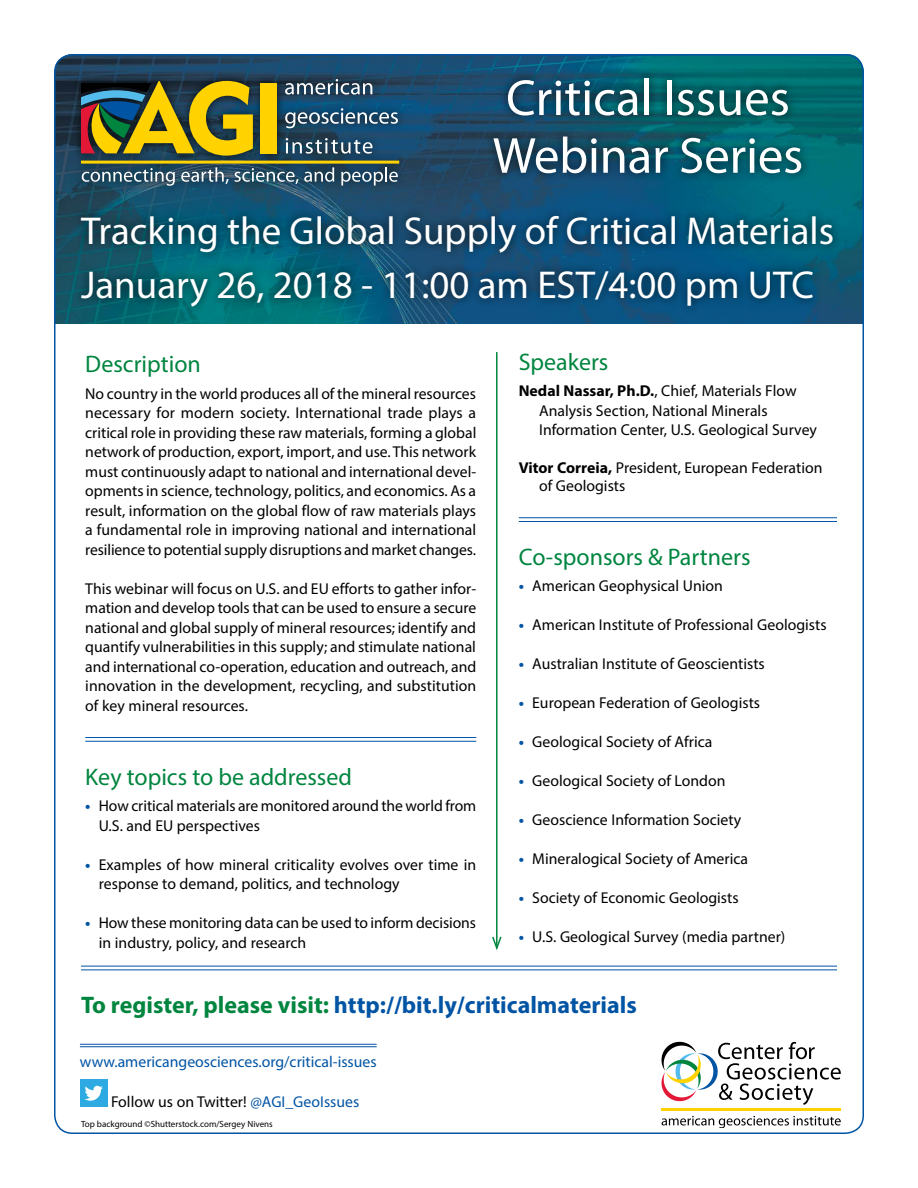
<style>
.page{position:relative;width:918px;height:1188px;background:#fff}
.page>*{position:absolute;margin:0;border:0;box-sizing:border-box;transform-origin:0 0}
.t1{font:51px/57.8px "Myriad Pro";color:#fff}
.t2{font:39px/54px "Myriad Pro";color:#fff}
.t3{font:24px "Myriad Pro";color:#00853f}
.t4{font:700 24px "Myriad Pro";color:#0054a4}
.t5{font:15.75px/19.5px "Myriad Pro";color:#000}
.t6{font:15.75px "Myriad Pro";color:#0054a4}
.t7{font:9px "Myriad Pro";color:#000}
.s1{font-weight:700;color:#0054a4}
.s2{font-weight:700}
.s3{color:#00853f}
.s4{color:#0054a4}
</style>
<div class="page">
<img style="left:55px;top:54px;width:809px;height:270px">
<div style="left:71px;top:69px;width:338px;height:127px;background:#000;opacity:.75"></div>
<svg style="left:285px;top:79px;width:87px;height:16px"></svg>
<svg style="left:285px;top:108px;width:113px;height:20px;background:#476d87"></svg>
<svg style="left:286px;top:138px;width:87px;height:16px"></svg>
<svg style="left:81px;top:81px;width:172px;height:75px;background:#817b2c"></svg>
<div style="left:261px;top:83px;width:16px;height:70px;background:#ffd200"></div>
<svg style="left:82px;top:168px;width:93px;height:18px;background:#4e6d7f"></svg>
<svg style="left:181px;top:167px;width:153px;height:17px;background:#506d80"></svg>
<svg style="left:341px;top:167px;width:57px;height:19px"></svg>
<hr style="left:81px;top:161px;width:318px;height:3px;background:#ffd200">
<hr style="left:496px;top:352px;width:2px;height:596px;background:#00853f">
<svg style="left:492px;top:935px;width:10px;height:15px"></svg>
<hr style="left:80px;top:1044px;width:297px;height:1px;background:#0054a4">
<hr style="left:80px;top:1046px;width:297px;height:1px;background:#0054a4">
<div style="left:80px;top:1079px;width:27px;height:28px;background:#2caae1"></div>
<svg style="left:85px;top:1086px;width:18px;height:15px"></svg>
<svg style="left:662px;top:1042px;width:179px;height:63px"></svg>
<svg style="left:662px;top:1116px;width:179px;height:11px"></svg>
<hr style="left:662px;top:1108px;width:179px;height:3px;background:#ffd200">
<div style="left:484px;top:69px;width:327px;height:114px;background:#000;opacity:.75"></div>
<div style="left:71px;top:206px;width:771px;height:110px;background:#000;opacity:.75"></div>
<hr style="left:85px;top:737px;width:391px;height:1px;background:#0054a4">
<hr style="left:85px;top:741px;width:391px;height:1px;background:#0054a4">
<hr style="left:519px;top:517px;width:318px;height:1px;background:#0054a4">
<hr style="left:519px;top:521px;width:318px;height:1px;background:#0054a4">
<hr style="left:81px;top:966px;width:756px;height:1px;background:#0054a4">
<hr style="left:81px;top:969px;width:756px;height:1px;background:#0054a4">
<h1 class="t1" style="left:493px;top:68px;width:312px">Critical Issues<br>Webinar Series</h1>
<h2 class="t2" style="left:81px;top:203px;width:755px">Tracking the Global Supply of Critical Materials<br>January 26, 2018 - 11:00 am EST/4:00 pm UTC</h2>
<h3 class="t3" style="left:85px;top:349px;width:117px">Description</h3>
<p class="t5" style="left:85px;top:383px;width:393px;text-align:justify">No country in the world produces all of the mineral resources necessary for modern society. International trade plays a critical role in providing these raw materials, forming a global network of production, export, import, and use. This network must continuously adapt to national and international devel&shy;opments in science, technology, politics, and economics. As a result, information on the global flow of raw materials plays a fundamental role in improving national and international resilience to potential supply disruptions and market changes.</p>
<p class="t5" style="left:85px;top:578px;width:392px;text-align:justify">This webinar will focus on U.S. and EU efforts to gather infor&shy;mation and develop tools that can be used to ensure a secure national and global supply of mineral resources; identify and quantify vulnerabilities in this supply; and stimulate national and international co-operation, education and outreach, and innovation in the development, recycling, and substitution of key mineral resources.</p>
<h3 class="t3" style="left:85px;top:762px;width:268px">Key topics to be addressed</h3>
<p class="t5" style="left:99px;top:796px;width:379px;text-indent:-13px"><span class="s1">•</span> How critical materials are monitored around the world from<br>U.S. and EU perspectives</p>
<p class="t5" style="left:99px;top:854px;width:379px;text-indent:-13px"><span class="s1">•</span> Examples of how mineral criticality evolves over time in response to demand, politics, and technology</p>
<p class="t5" style="left:99px;top:913px;width:379px;text-indent:-13px"><span class="s1">•</span> How these monitoring data can be used to inform decisions in industry, policy, and research</p>
<h3 class="t3" style="left:519px;top:347px;width:91px">Speakers</h3>
<p class="t5" style="left:539px;top:381px;width:280px;text-indent:-20px"><span class="s2">Nedal Nassar, Ph.D.</span>, Chief, Materials Flow<br>Analysis Section, National Minerals<br>Information Center, U.S. Geological Survey</p>
<p class="t5" style="left:539px;top:458px;width:285px;line-height:18px;text-indent:-20px"><span class="s2">Vitor Correia,</span> President, European Federation of Geologists</p>
<h3 class="t3" style="left:519px;top:542px;width:233px">Co-sponsors &amp; Partners</h3>
<p class="t5" style="left:519px;top:576px;width:206px"><span class="s1">•</span> American Geophysical Union</p>
<p class="t5" style="left:519px;top:615px;width:309px"><span class="s1">•</span> American Institute of Professional Geologists</p>
<p class="t5" style="left:519px;top:654px;width:248px"><span class="s1">•</span> Australian Institute of Geoscientists</p>
<p class="t5" style="left:519px;top:693px;width:243px"><span class="s1">•</span> European Federation of Geologists</p>
<p class="t5" style="left:519px;top:732px;width:195px"><span class="s1">•</span> Geological Society of Africa</p>
<p class="t5" style="left:519px;top:771px;width:208px"><span class="s1">•</span> Geological Society of London</p>
<p class="t5" style="left:519px;top:810px;width:224px"><span class="s1">•</span> Geoscience Information Society</p>
<p class="t5" style="left:519px;top:849px;width:231px"><span class="s1">•</span> Mineralogical Society of America</p>
<p class="t5" style="left:519px;top:888px;width:221px"><span class="s1">•</span> Society of Economic Geologists</p>
<p class="t5" style="left:519px;top:927px;width:268px"><span class="s1">•</span> U.S. Geological Survey (media partner)</p>
<h3 class="t4" style="left:81px;top:990px;width:557px"><span class="s3">To register, please visit:</span> http://bit.ly/criticalmaterials</h3>
<p class="t6" style="left:80px;top:1052px;width:298px">www.americangeosciences.org/critical-issues</p>
<p class="t5" style="left:111px;top:1092px;width:250px">Follow us on Twitter! <span class="s4">@AGI_GeoIssues</span></p>
<p class="t7" style="left:81px;top:1119px;width:193px">Top background ©Shutterstock.com/Sergey Nivens</p>
</div>
